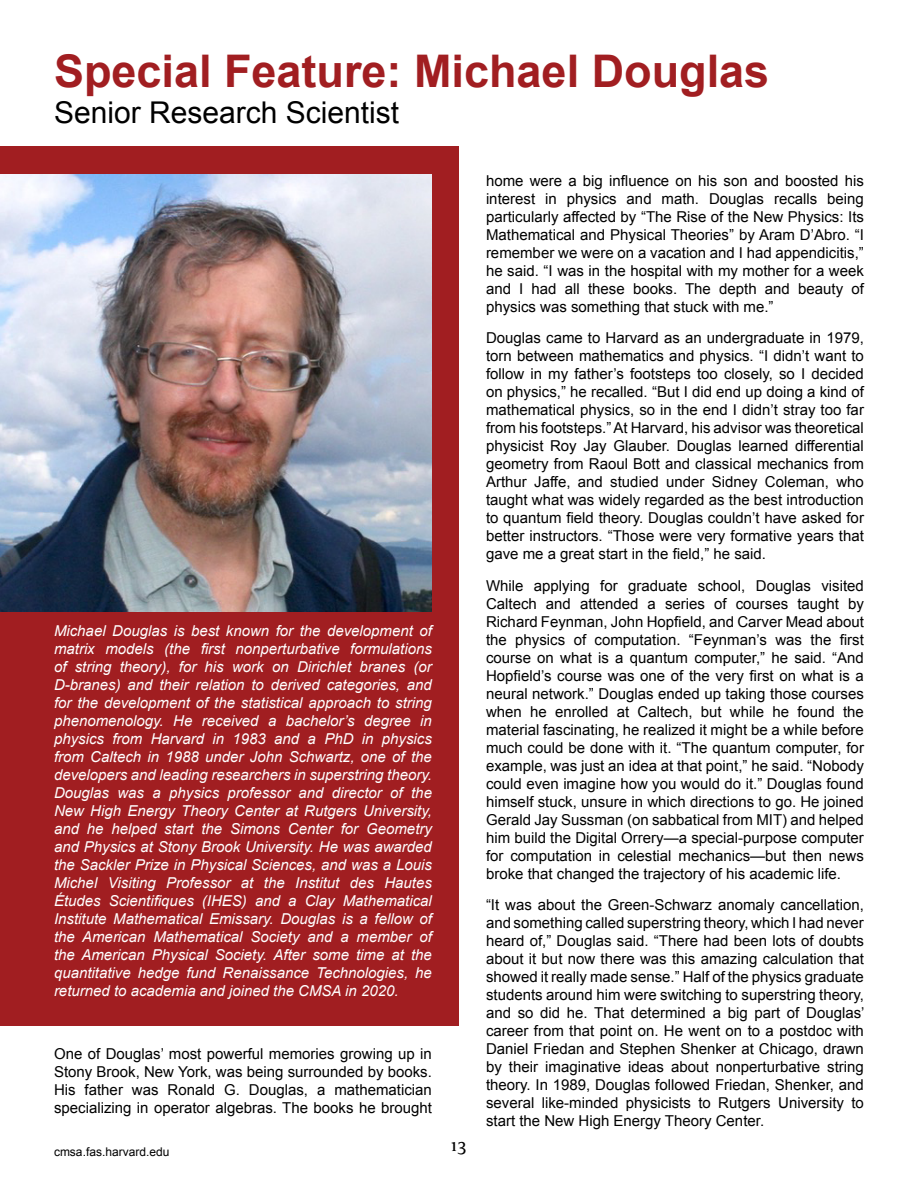
<style>
.page{position:relative;width:918px;height:1188px;background:#fff}
.page>*{position:absolute;margin:0;border:0;box-sizing:border-box;transform-origin:0 0}
.t1{font:700 45px "Arial";color:#a11e21}
.t2{font:30px "Arial";color:#000}
.t3{font:21px "Anziano Pro";color:#000}
.t4{font:15px/18px "Arial";color:#000;text-align:justify}
.t5{font:italic 15px/18px "Arial";color:#fff;text-align:justify}
.t6{font:12px "Arial";color:#000}
</style>
<div class="page">
<div style="left:0;top:147px;width:459px;height:879px;background:#a11e21"></div>
<img style="left:0;top:175px;width:432px;height:436px">
<h1 class="t1" style="left:54px;top:46px;width:717px">Special Feature: Michael Douglas</h1>
<h2 class="t2" style="left:54px;top:96px;width:347px">Senior Research Scientist</h2>
<p class="t5" style="left:54px;top:622px;width:380px">Michael Douglas is best known for the development of matrix models (the first nonperturbative formulations of string theory), for his work on Dirichlet branes (or D-branes) and their relation to derived categories, and for the development of the statistical approach to string phenomenology. He received a bachelor’s degree in physics from Harvard in 1983 and a PhD in physics from Caltech in 1988 under John Schwartz, one of the developers and leading researchers in superstring theory.<br>Douglas was a physics professor and director of the New High Energy Theory Center at Rutgers University, and he helped start the Simons Center for Geometry and Physics at Stony Brook University. He was awarded the Sackler Prize in Physical Sciences, and was a Louis Michel Visiting Professor at the Institut des Hautes Études Scientifiques (IHES) and a Clay Mathematical Institute Mathematical Emissary. Douglas is a fellow of the American Mathematical Society and a member of the American Physical Society. After some time at the quantitative hedge fund Renaissance Technologies, he returned to academia and joined the CMSA in 2020.</p>
<p class="t4" style="left:54px;top:1045px;width:379px">One of Douglas’ most powerful memories growing up in Stony Brook, New York, was being surrounded by books.<br>His father was Ronald G. Douglas, a mathematician specializing in operator algebras. The books he brought</p>
<p class="t6" style="left:54px;top:1145px;width:117px">cmsa.fas.harvard.edu</p>
<h3 class="t3" style="left:451px;top:1131px;width:18px">13</h3>
<p class="t4" style="left:486px;top:172px;width:380px">home were a big influence on his son and boosted his interest in physics and math. Douglas recalls being particularly affected by “The Rise of the New Physics: Its Mathematical and Physical Theories” by Aram D’Abro. “I remember we were on a vacation and I had appendicitis,” he said. “I was in the hospital with my mother for a week and I had all these books. The depth and beauty of physics was something that stuck with me.”</p>
<p class="t4" style="left:486px;top:329px;width:379px">Douglas came to Harvard as an undergraduate in 1979, torn between mathematics and physics. “I didn’t want to follow in my father’s footsteps too closely, so I decided on physics,” he recalled. “But I did end up doing a kind of mathematical physics, so in the end I didn’t stray too far from his footsteps.” At Harvard, his advisor was theoretical physicist Roy Jay Glauber. Douglas learned differential geometry from Raoul Bott and classical mechanics from Arthur Jaffe, and studied under Sidney Coleman, who taught what was widely regarded as the best introduction to quantum field theory. Douglas couldn’t have asked for better instructors. “Those were very formative years that gave me a great start in the field,” he said.</p>
<p class="t4" style="left:486px;top:577px;width:379px">While applying for graduate school, Douglas visited Caltech and attended a series of courses taught by Richard Feynman, John Hopfield, and Carver Mead about the physics of computation. “Feynman’s was the first course on what is a quantum computer,” he said. “And Hopfield’s course was one of the very first on what is a neural network.” Douglas ended up taking those courses when he enrolled at Caltech, but while he found the material fascinating, he realized it might be a while before much could be done with it. “The quantum computer, for example, was just an idea at that point,” he said. “Nobody could even imagine how you would do it.” Douglas found himself stuck, unsure in which directions to go. He joined Gerald Jay Sussman (on sabbatical from MIT) and helped him build the Digital Orrery—a special-purpose computer for computation in celestial mechanics—but then news broke that changed the trajectory of his academic life.</p>
<p class="t4" style="left:486px;top:896px;width:380px">“It was about the Green-Schwarz anomaly cancellation, and something called superstring theory, which I had never heard of,” Douglas said. “There had been lots of doubts about it but now there was this amazing calculation that showed it really made sense.” Half of the physics graduate students around him were switching to superstring theory, and so did he. That determined a big part of Douglas’ career from that point on. He went on to a postdoc with Daniel Friedan and Stephen Shenker at Chicago, drawn by their imaginative ideas about nonperturbative string theory. In 1989, Douglas followed Friedan, Shenker, and several like-minded physicists to Rutgers University to start the New High Energy Theory Center.</p>
</div>
